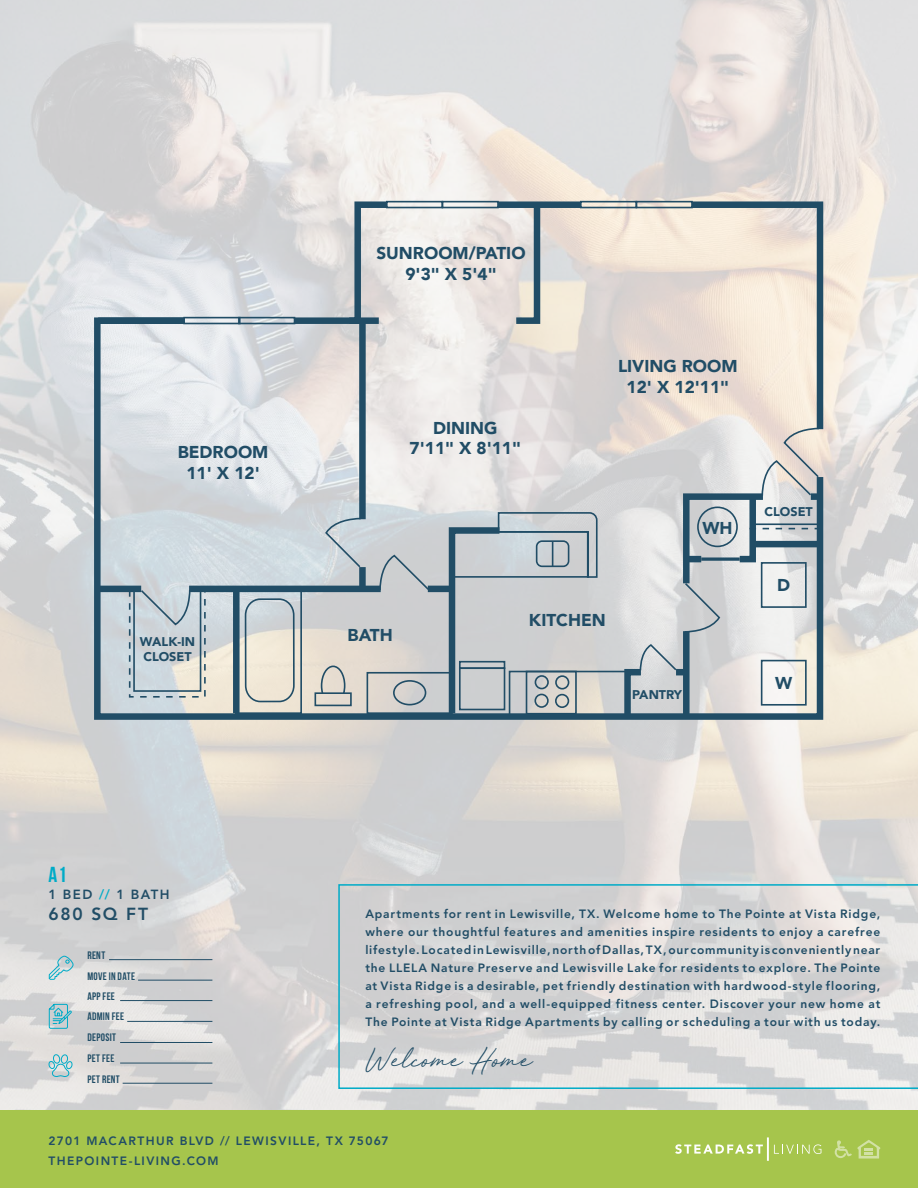
<style>
.page{position:relative;width:918px;height:1188px;background:#fff}
.page>*{position:absolute;margin:0;border:0;box-sizing:border-box;transform-origin:0 0}
.t1{font:25.5px "Red Vevet";color:#214d66}
.t2{font:700 21.75px "Bebas Neue";color:#00abc7}
.t3{font:800 17.4px "Avenir LT Std";letter-spacing:.095em;color:#214d66}
.t4{font:900 17.1px/20.5px "Avenir";color:#214d66;text-align:center}
.t5{font:800 13.2px "Avenir LT Std";letter-spacing:.11em;color:#214d66}
.t6{font:900 12.6px/15.1px "Avenir";color:#214d66}
.t7{font:800 12px/18px "Avenir LT Std";letter-spacing:.085em;color:#214d66;text-align:justify}
.t8{font:800 12px/19.5px "Avenir LT Std";letter-spacing:.115em;color:#214d66}
.t9{font:10.8px/21.6px "Bebas Neue";letter-spacing:.03em;color:#214d66}
.s1{color:#00abc7}
</style>
<div class="page">
<img style="left:0;top:0;width:918px;height:1110px">
<div style="left:0;top:1110px;width:918px;height:78px;background:#a6c54c"></div>
<svg style="left:835px;top:1140px;width:45px;height:19px"></svg>
<svg style="left:675px;top:1137px;width:146px;height:24px"></svg>
<hr style="left:109px;top:959px;width:103px;height:1px;background:#214d66">
<hr style="left:120px;top:1063px;width:92px;height:1px;background:#214d66">
<hr style="left:120px;top:1000px;width:92px;height:1px;background:#214d66">
<hr style="left:123px;top:1083px;width:89px;height:1px;background:#214d66">
<hr style="left:127px;top:1021px;width:85px;height:1px;background:#214d66">
<hr style="left:120px;top:1042px;width:92px;height:1px;background:#214d66">
<hr style="left:138px;top:980px;width:74px;height:1px;background:#214d66">
<svg style="left:48px;top:1004px;width:24px;height:25px"></svg>
<svg style="left:48px;top:1054px;width:25px;height:23px"></svg>
<svg style="left:48px;top:955px;width:25px;height:25px"></svg>
<svg style="left:338px;top:884px;width:580px;height:205px;background:#cfd6d7"></svg>
<svg style="left:288px;top:198px;width:105px;height:116px;background:#cfd1d2"></svg>
<svg style="left:91px;top:314px;width:736px;height:409px;background:#d7d8d9"></svg>
<div style="left:498px;top:201px;width:83px;height:7px;background:#214d66"></div>
<div style="left:98px;top:317px;width:86px;height:7px;background:#214d66"></div>
<div style="left:359px;top:567px;width:7px;height:19px;background:#214d66"></div>
<div style="left:359px;top:321px;width:7px;height:198px;background:#214d66"></div>
<div style="left:428px;top:586px;width:25px;height:6px;background:#214d66"></div>
<div style="left:97px;top:586px;width:44px;height:6px;background:#214d66"></div>
<div style="left:189px;top:586px;width:192px;height:6px;background:#214d66"></div>
<div style="left:133px;top:589px;width:68px;height:103px;border:2px solid #214d66"></div>
<div style="left:129px;top:589px;width:77px;height:109px;border:2px dashed #214d66"></div>
<div style="left:233px;top:590px;width:7px;height:123px;background:#214d66"></div>
<svg style="left:510px;top:197px;width:34px;height:130px;background:#b7bcbe"></svg>
<div style="left:349px;top:317px;width:30px;height:7px;background:#214d66"></div>
<div style="left:683px;top:631px;width:7px;height:86px;background:#214d66"></div>
<div style="left:676px;top:669px;width:10px;height:6px;background:#214d66"></div>
<svg style="left:324px;top:517px;width:38px;height:52px;background:#c2ccd3"></svg>
<svg style="left:378px;top:554px;width:53px;height:38px;background:#bec3c7"></svg>
<svg style="left:680px;top:198px;width:147px;height:436px;background:#d6d4cf"></svg>
<svg style="left:621px;top:643px;width:57px;height:81px;background:#b4bdc3"></svg>
<svg style="left:139px;top:588px;width:52px;height:38px;background:#c1ccd2"></svg>
<div style="left:580px;top:201px;width:57px;height:7px;border:2px solid #214d66"></div>
<div style="left:238px;top:317px;width:57px;height:7px;border:2px solid #214d66"></div>
<div style="left:183px;top:317px;width:58px;height:7px;border:2px solid #214d66"></div>
<div style="left:636px;top:201px;width:57px;height:7px;border:2px solid #214d66"></div>
<div style="left:386px;top:201px;width:57px;height:7px;border:2px solid #214d66"></div>
<div style="left:442px;top:201px;width:57px;height:7px;border:2px solid #214d66"></div>
<div style="left:761px;top:660px;width:46px;height:46px;border:2px solid #214d66"></div>
<div style="left:761px;top:562px;width:46px;height:46px;border:2px solid #214d66"></div>
<svg style="left:446px;top:511px;width:152px;height:209px;background:#b9bfc3"></svg>
<div style="left:535px;top:675px;width:14px;height:14px;border:2px solid #214d66;border-radius:50%"></div>
<div style="left:534px;top:694px;width:15px;height:14px;border:2px solid #214d66;border-radius:50%"></div>
<div style="left:555px;top:694px;width:14px;height:14px;border:2px solid #214d66;border-radius:50%"></div>
<div style="left:555px;top:675px;width:14px;height:15px;border:2px solid #214d66;border-radius:50%"></div>
<div style="left:526px;top:671px;width:51px;height:44px;border:2px solid #214d66"></div>
<div style="left:697px;top:507px;width:41px;height:40px;border:2px solid #214d66;border-radius:50%"></div>
<div style="left:393px;top:680px;width:33px;height:25px;border:2px solid #214d66;border-radius:50%"></div>
<div style="left:245px;top:598px;width:50px;height:104px;border:2px solid #214d66;border-radius:15px"></div>
<svg style="left:320px;top:665px;width:26px;height:27px"></svg>
<div style="left:315px;top:692px;width:37px;height:14px;border:2px solid #214d66"></div>
<h3 class="t4" style="left:178px;top:442px;width:92px">BEDROOM<br>11' X 12'</h3>
<p class="t6" style="left:140px;top:634px;width:57px">WALK-IN<br>CLOSET</p>
<h2 class="t2" style="left:49px;top:863px;width:20px">A1</h2>
<p class="t5" style="left:49px;top:887px;width:123px">1 BED <span class="s1">//</span> 1 BATH</p>
<h3 class="t3" style="left:49px;top:904px;width:101px">680 SQ FT</h3>
<p class="t9" style="left:87px;top:944px;width:19px">RENT</p>
<p class="t9" style="left:87px;top:985px;width:29px">APP FEE</p>
<p class="t9" style="left:87px;top:965px;width:49px">MOVE IN DATE</p>
<p class="t9" style="left:87px;top:1005px;width:38px">ADMIN FEE<br>DEPOSIT</p>
<p class="t9" style="left:87px;top:1048px;width:29px">PET FEE</p>
<p class="t9" style="left:87px;top:1068px;width:34px">PET RENT</p>
<h3 class="t4" style="left:376px;top:242px;width:151px">SUNROOM/PATIO<br>9'3" X 5'4"</h3>
<h3 class="t4" style="left:410px;top:417px;width:113px">DINING<br>7'11" X 8'11"</h3>
<h3 class="t4" style="left:618px;top:355px;width:121px">LIVING ROOM<br>12' X 12'11"</h3>
<h3 class="t4" style="left:702px;top:517px;width:32px">WH</h3>
<h3 class="t4" style="left:348px;top:625px;width:47px">BATH</h3>
<h3 class="t4" style="left:529px;top:609px;width:78px">KITCHEN</h3>
<p class="t6" style="left:632px;top:686px;width:51px">PANTRY</p>
<p class="t6" style="left:765px;top:503px;width:50px">CLOSET</p>
<h3 class="t4" style="left:777px;top:575px;width:15px">D</h3>
<h3 class="t4" style="left:775px;top:672px;width:19px">W</h3>
<p class="t7" style="left:365px;top:905px;width:517px">Apartments for rent in Lewisville, TX. Welcome home to The Pointe at Vista Ridge, where our thoughtful features and amenities inspire residents to enjoy a carefree lifestyle. Located in Lewisville, north of Dallas, TX, our community is conveniently near the LLELA Nature Preserve and Lewisville Lake for residents to explore. The Pointe at Vista Ridge is a desirable, pet friendly destination with hardwood-style flooring, a refreshing pool, and a well-equipped fitness center. Discover your new home at The Pointe at Vista Ridge Apartments by calling or scheduling a tour with us today.</p>
<h1 class="t1" style="left:365px;top:1041px;width:169px">Welcome Home</h1>
<p class="t8" style="left:49px;top:1131px;width:342px">2701 MACARTHUR BLVD // LEWISVILLE, TX 75067<br>THEPOINTE-LIVING.COM</p>
</div>
